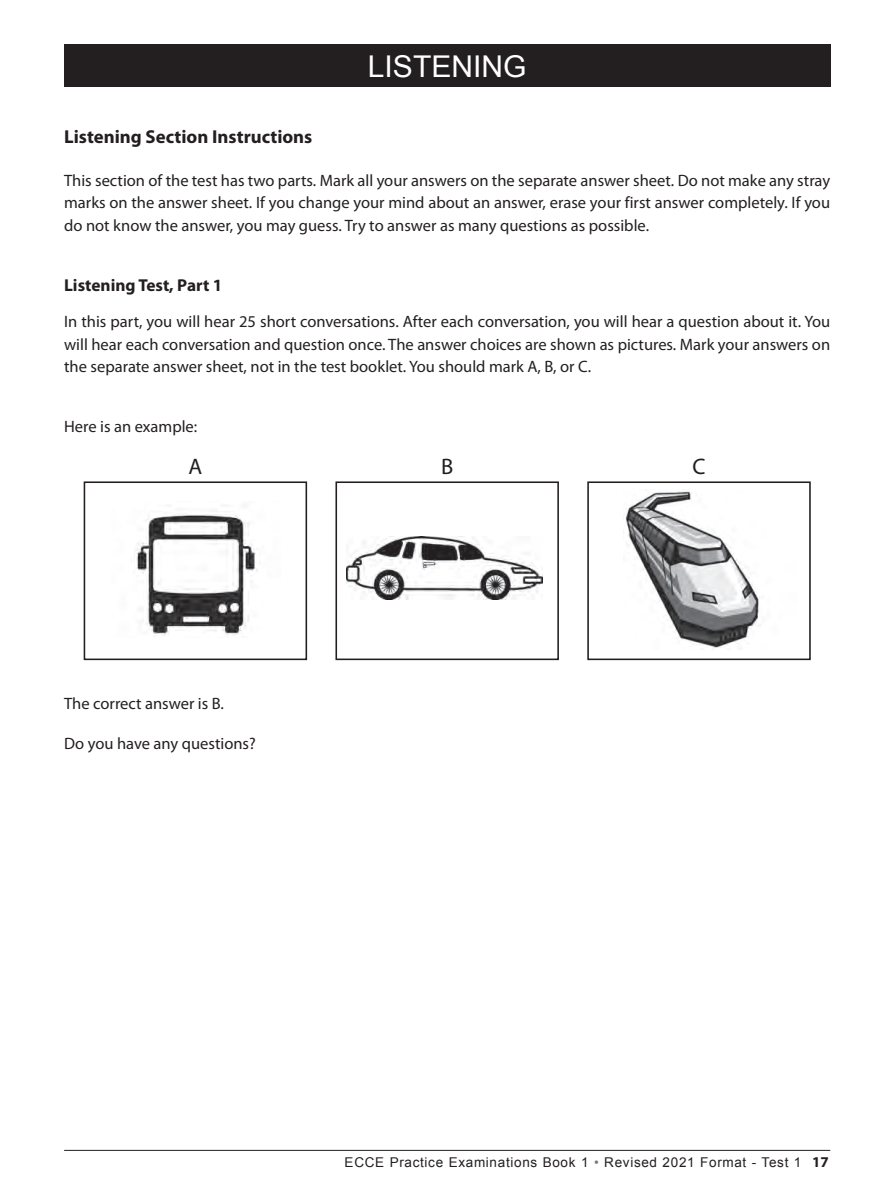
<style>
.page{position:relative;width:893px;height:1192px;background:#fff}
.page>*{position:absolute;margin:0;border:0;box-sizing:border-box;transform-origin:0 0}
.t1{font:30px "Arial";color:#fff}
.t2{font:22.5px "Myriad Pro";color:#231f20}
.t3{font:700 18.75px "Myriad Pro";color:#231f20}
.t4{font:700 17.25px "Myriad Pro";color:#231f20}
.t5{font:16.5px/22.5px "Myriad Pro";color:#231f20;text-align:justify}
.t6{font:13.5px "Arial";letter-spacing:.05em;color:#231f20}
.s1{color:#76787b}
.s2{font-family:"Myriad Pro";font-weight:700;font-size:15px}
</style>
<div class="page">
<div style="left:64px;top:44px;width:765px;height:43px;background:#231f20"></div>
<hr style="left:64px;top:1149px;width:765px;height:1px;background:#231f20">
<div style="left:84px;top:481px;width:223px;height:179px;border:2px solid #231f20"></div>
<div style="left:335px;top:481px;width:223px;height:179px;border:2px solid #231f20"></div>
<div style="left:587px;top:481px;width:223px;height:179px;border:2px solid #231f20"></div>
<img style="left:346px;top:536px;width:196px;height:64px">
<img style="left:134px;top:505px;width:124px;height:131px">
<img style="left:625px;top:489px;width:135px;height:159px">
<h1 class="t1" style="left:368px;top:47px;width:160px">LISTENING</h1>
<p class="t3" style="left:64px;top:125px;width:250px">Listening Section Instructions</p>
<p class="t5" style="left:64px;top:169px;width:767px">This section of the test has two parts. Mark all your answers on the separate answer sheet. Do not make any stray marks on the answer sheet. If you change your mind about an answer, erase your first answer completely. If you do not know the answer, you may guess. Try to answer as many questions as possible.</p>
<p class="t4" style="left:64px;top:274px;width:160px">Listening Test, Part 1</p>
<p class="t5" style="left:64px;top:310px;width:767px">In this part, you will hear 25 short conversations. After each conversation, you will hear a question about it. You will hear each conversation and question once. The answer choices are shown as pictures. Mark your answers on the separate answer sheet, not in the test booklet. You should mark A, B, or C.</p>
<p class="t5" style="left:64px;top:414px;width:135px">Here is an example:</p>
<h2 class="t2" style="left:188px;top:452px;width:15px">A</h2>
<h2 class="t2" style="left:441px;top:452px;width:14px">B</h2>
<h2 class="t2" style="left:692px;top:452px;width:15px">C</h2>
<p class="t5" style="left:64px;top:692px;width:161px">The correct answer is B.</p>
<p class="t5" style="left:64px;top:731px;width:193px">Do you have any questions?</p>
<p class="t6" style="left:344px;top:1152px;width:485px">ECCE Practice Examinations Book 1 <span class="s1">•</span> Revised 2021 Format - Test 1 <span class="s2">17</span></p>
</div>
